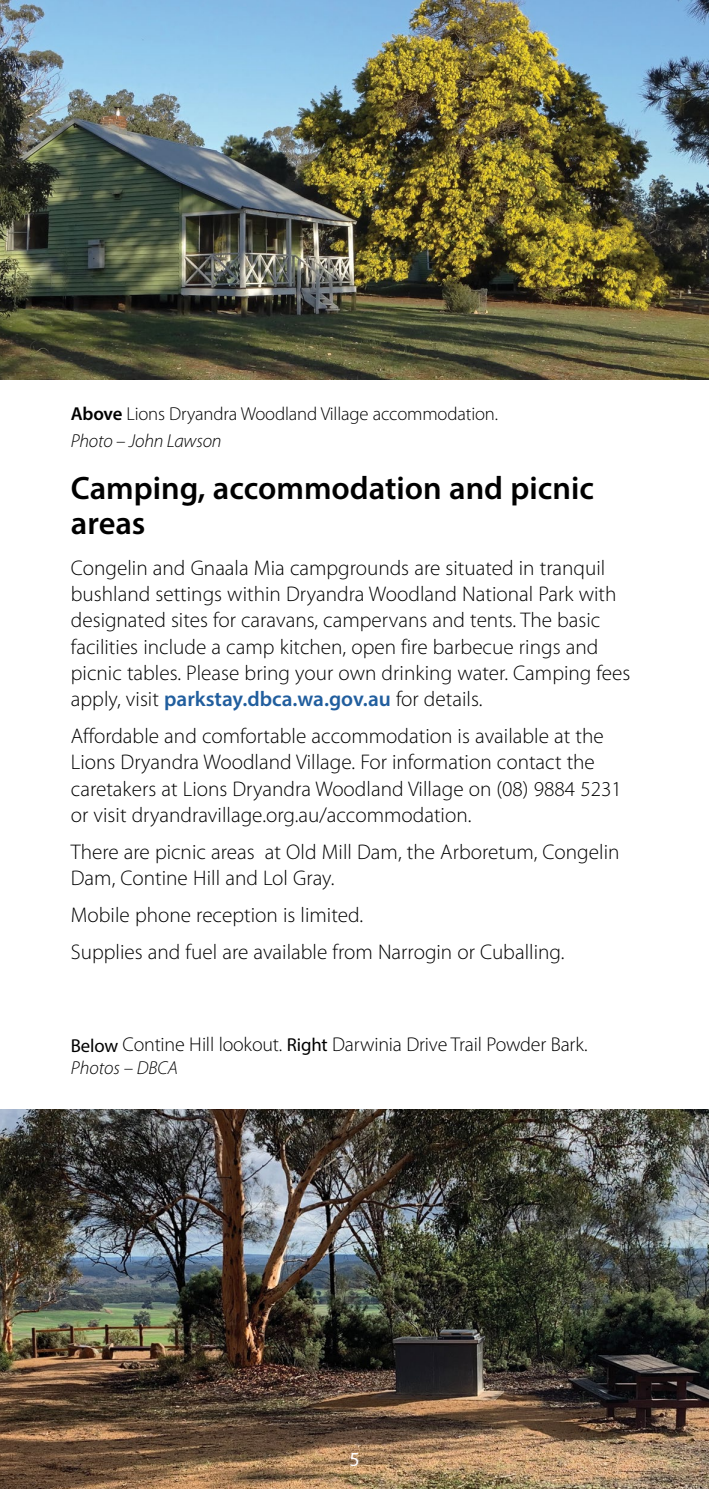
<style>
.page{position:relative;width:709px;height:1489px;background:#fff}
.page>*{position:absolute;margin:0;border:0;box-sizing:border-box;transform-origin:0 0}
.t1{font:600 32.5px/35px "Myriad Pro";color:#000}
.t2{font:300 21.25px/26.2px "Myriad Pro";color:#000}
.t3{font:300 20px "Myriad Pro";letter-spacing:-.01em;color:#000}
.t4{font:20px "Myriad Pro";color:#fff}
.t5{font:300 18.75px/26.2px "Myriad Pro";letter-spacing:-.01em;color:#000}
.t6{font:italic 300 18.75px "Myriad Pro";color:#000}
.s1{font-weight:600}
.s2{font-style:italic}
.s3{font-weight:600;color:#215e9e}
.s4{font-weight:400;font-size:18.75px}
</style>
<div class="page">
<img style="left:0;top:0;width:709px;height:379px">
<img style="left:0;top:1109px;width:709px;height:379px">
<p class="t5" style="left:71px;top:401px;width:428px"><span class="s1">Above</span> Lions Dryandra Woodland Village accommodation.<br><span class="s2">Photo – John Lawson</span></p>
<h1 class="t1" style="left:71px;top:470px;width:524px">Camping, accommodation and picnic areas</h1>
<p class="t2" style="left:71px;top:554px;width:561px">Congelin and Gnaala Mia campgrounds are situated in tranquil bushland settings within Dryandra Woodland National Park with designated sites for caravans, campervans and tents. The basic facilities include a camp kitchen, open fire barbecue rings and picnic tables. Please bring your own drinking water. Camping fees apply, visit <span class="s3">parkstay.dbca.wa.gov.au</span> for details.</p>
<p class="t2" style="left:71px;top:722px;width:552px">Affordable and comfortable accommodation is available at the Lions Dryandra Woodland Village. For information contact the caretakers at Lions Dryandra Woodland Village on (08) 9884 5231 or visit dryandravillage.org.au/accommodation.</p>
<p class="t2" style="left:71px;top:838px;width:550px">There are picnic areas at Old Mill Dam, the Arboretum, Congelin<br>Dam, Contine Hill and Lol Gray.</p>
<p class="t2" style="left:71px;top:896px;width:495px;line-height:37px">Mobile phone reception is limited.<br>Supplies and fuel are available from Narrogin or Cuballing.</p>
<p class="t3" style="left:71px;top:1032px;width:518px"><span class="s4">Below</span> Contine Hill lookout. <span class="s4">Right</span> Darwinia Drive Trail Powder Bark.</p>
<p class="t6" style="left:71px;top:1056px;width:108px">Photos – DBCA</p>
<p class="t4" style="left:349px;top:1446px;width:12px">5</p>
</div>
